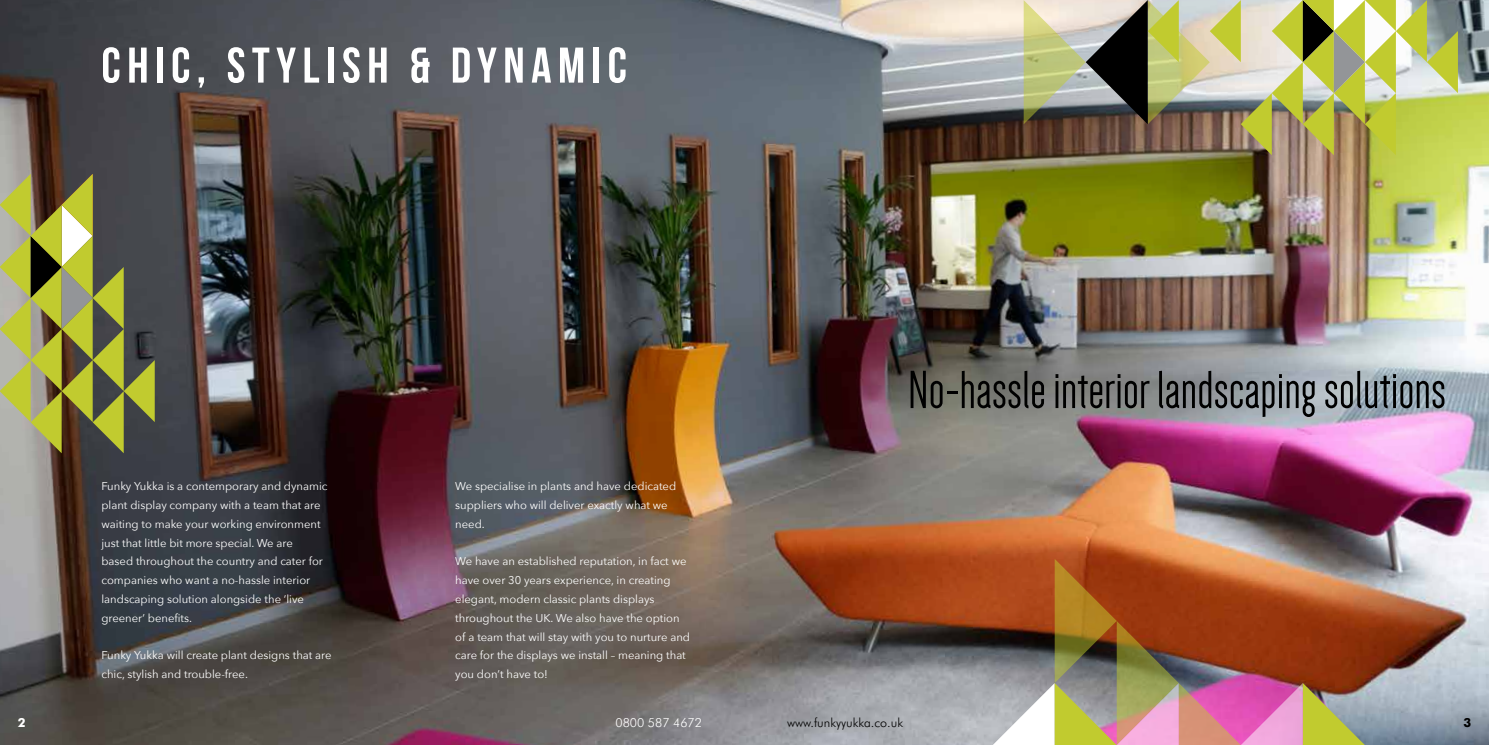
<style>
.page{position:relative;width:1489px;height:745px;background:#fff}
.page>*{position:absolute;margin:0;border:0;box-sizing:border-box;transform-origin:0 0}
.t1{font:55.25px "Dense";color:#000}
.t2{font:50px "Bebas Neue";letter-spacing:.13em;color:#fff}
.t3{font:300 12.5px "Futura BT";color:#000}
.t4{font:300 12.5px "Futura BT";color:#fff}
.t5{font:700 12.5px "Futura BT";color:#fff}
.t6{font:700 12.5px "Futura BT";color:#000}
.t7{font:11.25px/18.8px "Avenir Next";color:#fff}
</style>
<div class="page">
<img style="left:0;top:0;width:1488px;height:744px">
<img style="left:992px;top:558px;width:372px;height:186px">
<img style="left:1023px;top:0;width:434px;height:155px">
<svg style="left:0;top:174px;width:155px;height:279px;background:#86874f"></svg>
<h2 class="t2" style="left:101px;top:38px;width:524px">CHIC, STYLISH &amp; DYNAMIC</h2>
<p class="t7" style="left:101px;top:476px;width:228px">Funky Yukka is a contemporary and dynamic plant display company with a team that are waiting to make your working environment just that little bit more special. We are<br>based throughout the country and cater for companies who want a no-hassle interior landscaping solution alongside the ‘live greener’ benefits.</p>
<p class="t7" style="left:101px;top:645px;width:231px">Funky Yukka will create plant designs that are chic, stylish and trouble-free.</p>
<p class="t7" style="left:455px;top:476px;width:222px">We specialise in plants and have dedicated suppliers who will deliver exactly what we need.</p>
<p class="t7" style="left:455px;top:551px;width:236px">We have an established reputation, in fact we have over 30 years experience, in creating elegant, modern classic plants displays throughout the UK. We also have the option of a team that will stay with you to nurture and care for the displays we install – meaning that you don’t have to!</p>
<h1 class="t1" style="left:907px;top:362px;width:539px">No-hassle interior landscaping solutions</h1>
<p class="t5" style="left:18px;top:714px;width:9px">2</p>
<p class="t4" style="left:615px;top:714px;width:88px">0800 587 4672</p>
<p class="t3" style="left:787px;top:714px;width:118px">www.funkyyukka.co.uk</p>
<p class="t6" style="left:1463px;top:714px;width:9px">3</p>
</div>
